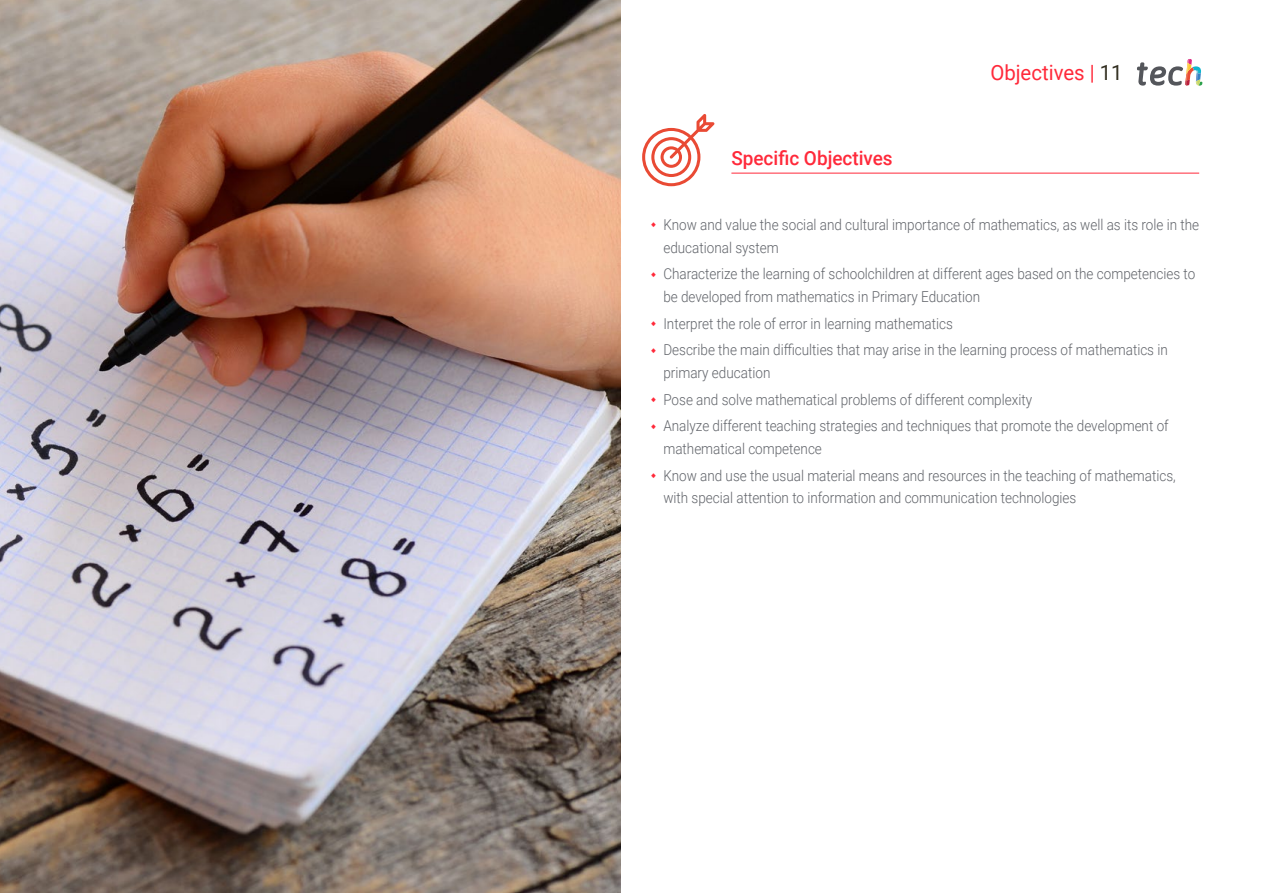
<style>
.page{position:relative;width:1263px;height:893px;background:#fff}
.page>*{position:absolute;margin:0;border:0;box-sizing:border-box;transform-origin:0 0}
.t1{font:21px "Roboto";color:#ff293a}
.t2{font:500 19.5px "Roboto";color:#ff293a}
.t3{font:300 15px/26.7px "Roboto";color:#61646a;scale:.9 1}
.s1{color:#312e20}
</style>
<div class="page">
<hr style="left:731px;top:173px;width:468px;height:1px;background:#ff293a">
<svg style="left:642px;top:114px;width:72px;height:72px"></svg>
<img style="left:0;top:0;width:621px;height:893px">
<svg style="left:1137px;top:59px;width:65px;height:27px"></svg>
<h2 class="t2" style="left:731px;top:144px;width:163px">Specific Objectives</h2>
<h1 class="t1" style="left:990px;top:57px;width:134px">Objectives | <span class="s1">11</span></h1>
<p class="t3" style="left:663px;top:213px;width:597px;line-height:22.5px">Know and value the social and cultural importance of mathematics, as well as its role in the educational system</p>
<p class="t3" style="left:663px;top:262px;width:593px;line-height:22.5px">Characterize the learning of schoolchildren at different ages based on the competencies to be developed from mathematics in Primary Education</p>
<p class="t3" style="left:663px;top:309px;width:562px">Interpret the role of error in learning mathematics<br>Describe the main difficulties that may arise in the learning process of mathematics in</p>
<p class="t3" style="left:663px;top:359px;width:563px">primary education<br>Pose and solve mathematical problems of different complexity<br>Analyze different teaching strategies and techniques that promote the development of</p>
<p class="t3" style="left:663px;top:435px;width:571px">mathematical competence<br>Know and use the usual material means and resources in the teaching of mathematics,</p>
<p class="t3" style="left:663px;top:484px;width:460px">with special attention to information and communication technologies</p>
</div>
